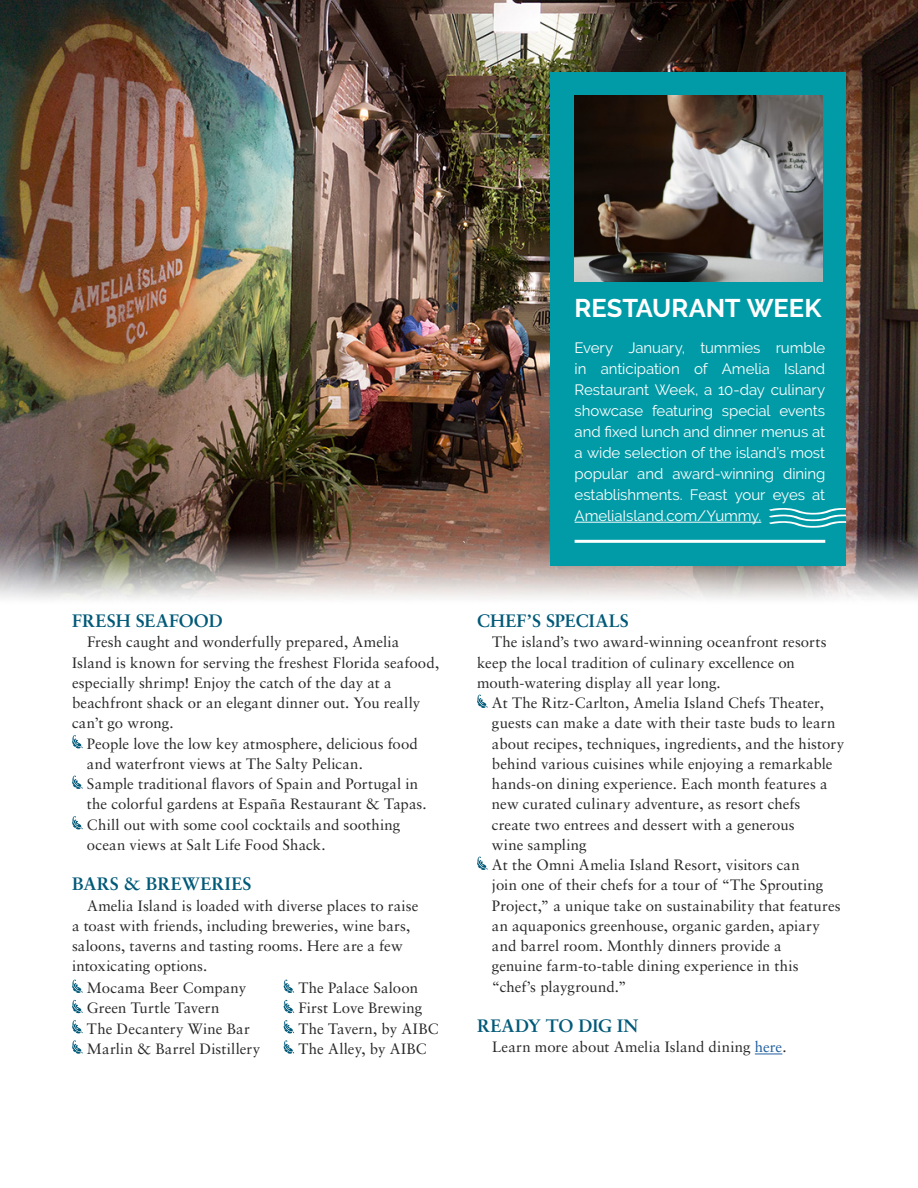
<style>
.page{position:relative;width:918px;height:1188px;background:#fff}
.page>*{position:absolute;margin:0;border:0;box-sizing:border-box;transform-origin:0 0}
.t1{font:700 25.5px "Raleway";letter-spacing:-.005em;color:#fff}
.t2{font:700 18px "Sabon LT Std";letter-spacing:.01em;color:#005978}
.t3{font:15px/20.2px "Sabon LT Std";letter-spacing:.005em;color:#292829}
.t4{font:15px/21px "Raleway";letter-spacing:-.005em;color:#fff;text-align:justify}
.s1{color:#215e9e}
</style>
<div class="page">
<img style="left:0;top:0;width:918px;height:600px">
<svg style="left:72px;top:735px;width:11px;height:13px"></svg>
<svg style="left:72px;top:776px;width:11px;height:13px"></svg>
<svg style="left:72px;top:816px;width:11px;height:13px"></svg>
<svg style="left:755px;top:1054px;width:27px;height:1px"></svg>
<svg style="left:477px;top:695px;width:11px;height:13px"></svg>
<svg style="left:477px;top:857px;width:11px;height:13px"></svg>
<div style="left:551px;top:72px;width:295px;height:494px;background:#009ba7"></div>
<svg style="left:769px;top:508px;width:77px;height:20px"></svg>
<hr style="left:575px;top:540px;width:250px;height:3px;background:#fff">
<hr style="left:575px;top:522px;width:186px;height:1px;background:#fff">
<img style="left:575px;top:96px;width:247px;height:186px">
<svg style="left:72px;top:980px;width:11px;height:13px"></svg>
<svg style="left:72px;top:1000px;width:11px;height:13px"></svg>
<svg style="left:72px;top:1020px;width:11px;height:13px"></svg>
<svg style="left:72px;top:1040px;width:11px;height:14px"></svg>
<svg style="left:284px;top:980px;width:10px;height:13px"></svg>
<svg style="left:284px;top:1000px;width:10px;height:13px"></svg>
<svg style="left:284px;top:1020px;width:10px;height:13px"></svg>
<svg style="left:284px;top:1040px;width:10px;height:14px"></svg>
<p class="t2" style="left:72px;top:610px;width:152px">FRESH SEAFOOD</p>
<p class="t3" style="left:72px;top:632px;width:369px;text-indent:15px">Fresh caught and wonderfully prepared, Amelia Island is known for serving the freshest Florida seafood, especially shrimp! Enjoy the catch of the day at a beachfront shack or an elegant dinner out. You really can’t go wrong.</p>
<p class="t3" style="left:87px;top:733px;width:341px">People love the low key atmosphere, delicious food and waterfront views at The Salty Pelican.<br>Sample traditional flavors of Spain and Portugal in the colorful gardens at España Restaurant &amp; Tapas.<br>Chill out with some cool cocktails and soothing ocean views at Salt Life Food Shack.</p>
<p class="t2" style="left:72px;top:873px;width:181px">BARS &amp; BREWERIES</p>
<p class="t3" style="left:72px;top:895px;width:348px;text-indent:15px">Amelia Island is loaded with diverse places to raise a toast with friends, including breweries, wine bars, saloons, taverns and tasting rooms. Here are a few intoxicating options.</p>
<p class="t3" style="left:87px;top:978px;width:175px">Mocama Beer Company<br>Green Turtle Tavern<br>The Decantery Wine Bar<br>Marlin &amp; Barrel Distillery</p>
<p class="t3" style="left:298px;top:978px;width:142px">The Palace Saloon<br>First Love Brewing<br>The Tavern, by AIBC<br>The Alley, by AIBC</p>
<h1 class="t1" style="left:575px;top:294px;width:248px">RESTAURANT WEEK</h1>
<p class="t4" style="left:575px;top:337px;width:252px">Every January, tummies rumble in anticipation of Amelia Island Restaurant Week, a 10-day culinary showcase featuring special events and fixed lunch and dinner menus at a wide selection of the island’s most popular and award-winning dining establishments. Feast your eyes at AmeliaIsland.com/Yummy.</p>
<p class="t2" style="left:477px;top:610px;width:153px">CHEF’S SPECIALS</p>
<p class="t3" style="left:477px;top:632px;width:351px;text-indent:15px">The island’s two award-winning oceanfront resorts keep the local tradition of culinary excellence on mouth-watering display all year long.</p>
<p class="t3" style="left:492px;top:693px;width:354px">At The Ritz-Carlton, Amelia Island Chefs Theater, guests can make a date with their taste buds to learn about recipes, techniques, ingredients, and the history behind various cuisines while enjoying a remarkable hands-on dining experience. Each month features a new curated culinary adventure, as resort chefs<br>create two entrees and dessert with a generous<br>wine sampling<br>At the Omni Amelia Island Resort, visitors can<br>join one of their chefs for a tour of “The Sprouting Project,” a unique take on sustainability that features an aquaponics greenhouse, organic garden, apiary and barrel room. Monthly dinners provide a<br>genuine farm-to-table dining experience in this “chef’s playground.”</p>
<p class="t2" style="left:477px;top:1015px;width:163px">READY TO DIG IN</p>
<p class="t3" style="left:492px;top:1037px;width:296px">Learn more about Amelia Island dining <span class="s1">here</span>.</p>
</div>
